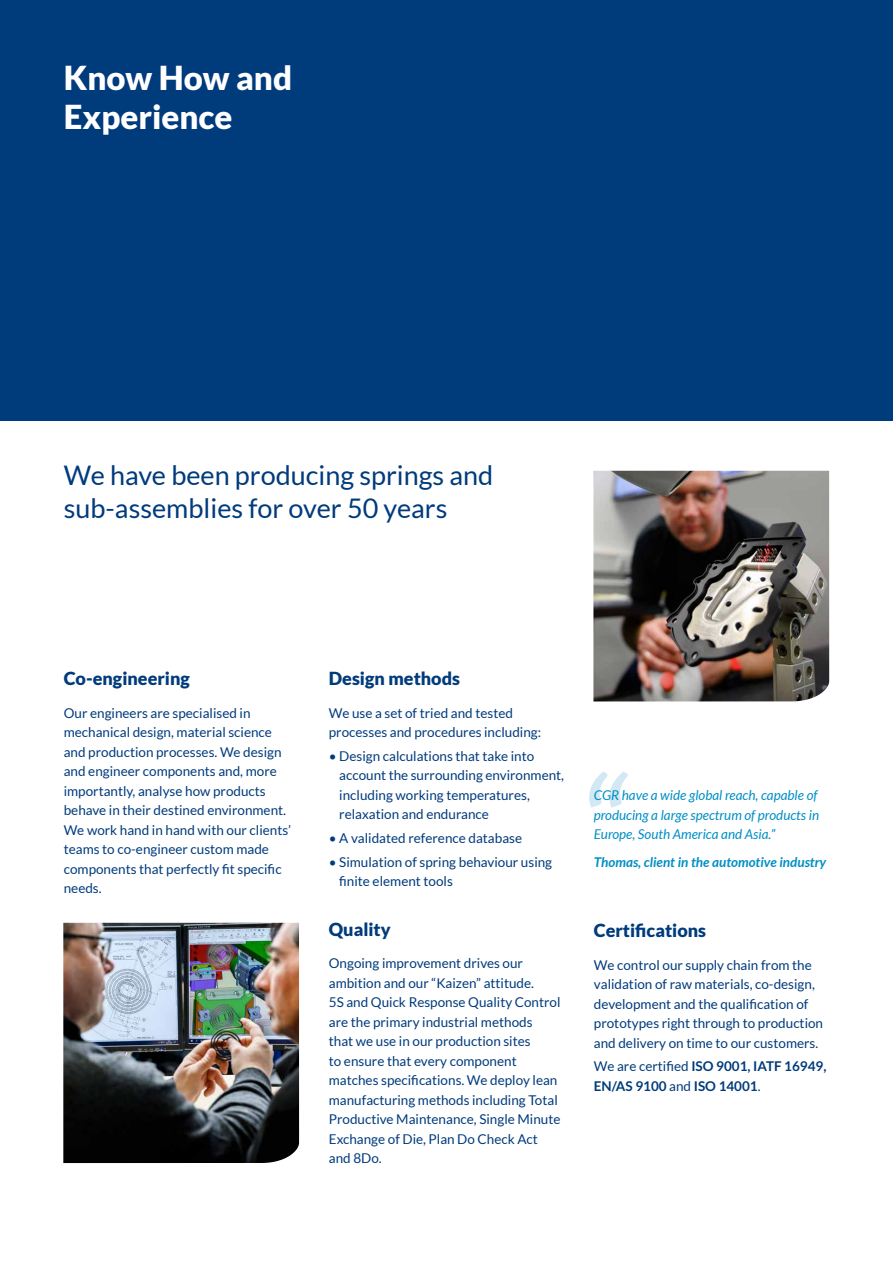
<style>
.page{position:relative;width:893px;height:1263px;background:#fff}
.page>*{position:absolute;margin:0;border:0;box-sizing:border-box;transform-origin:0 0}
.t1{font:italic 142.35px "Lato";color:#d2e8f5}
.t2{font:900 33px/39px "Lato";color:#fff}
.t3{font:27px/33px "Lato";color:#003b7c}
.t4{font:900 18px "Lato";color:#003b7c}
.t5{font:13.5px/19.5px "Lato";color:#003b7c}
.t6{font:italic 13.5px/19.5px "Lato";color:#008fc5}
.t7{font:700 13.5px/19.5px "Lato";color:#003b7c}
.t8{font:italic 700 13.5px "Lato";color:#008fc5}
.s1{font-weight:400}
</style>
<div class="page">
<img style="left:63px;top:923px;width:236px;height:240px">
<div style="left:0;top:0;width:893px;height:421px;background:#003b7c"></div>
<img style="left:593px;top:471px;width:236px;height:230px">
<h2 class="t2" style="left:64px;top:58px;width:230px">Know How and<br>Experience</h2>
<h3 class="t3" style="left:64px;top:459px;width:431px">We have been producing springs and sub-assemblies for over 50 years</h3>
<h3 class="t4" style="left:64px;top:668px;width:128px">Co-engineering</h3>
<p class="t5" style="left:64px;top:703px;width:229px">Our engineers are specialised in mechanical design, material science and production processes. We design and engineer components and, more importantly, analyse how products behave in their destined environment.<br>We work hand in hand with our clients’ teams to co-engineer custom made components that perfectly fit specific needs.</p>
<h3 class="t4" style="left:329px;top:668px;width:133px">Design methods</h3>
<p class="t5" style="left:329px;top:703px;width:214px">We use a set of tried and tested processes and procedures including:</p>
<p class="t5" style="left:339px;top:746px;width:226px;text-indent:-10px">• Design calculations that take into account the surrounding environment, including working temperatures, relaxation and endurance</p>
<p class="t5" style="left:329px;top:828px;width:195px">• A validated reference database</p>
<p class="t5" style="left:339px;top:852px;width:214px;text-indent:-10px">• Simulation of spring behaviour using finite element tools</p>
<h3 class="t4" style="left:329px;top:919px;width:63px">Quality</h3>
<p class="t5" style="left:329px;top:953px;width:233px">Ongoing improvement drives our ambition and our “Kaizen” attitude.<br>5S and Quick Response Quality Control are the primary industrial methods<br>that we use in our production sites<br>to ensure that every component matches specifications. We deploy lean manufacturing methods including Total Productive Maintenance, Single Minute Exchange of Die, Plan Do Check Act and 8Do.</p>
<h1 class="t1" style="left:576px;top:749px;width:50px">“</h1>
<p class="t6" style="left:594px;top:786px;width:227px">CGR have a wide global reach, capable of producing a large spectrum of products in<br>Europe, South America and Asia.”</p>
<p class="t8" style="left:594px;top:854px;width:234px">Thomas, client in the automotive industry</p>
<h3 class="t4" style="left:594px;top:920px;width:114px">Certifications</h3>
<p class="t5" style="left:594px;top:955px;width:231px">We control our supply chain from the validation of raw materials, co-design, development and the qualification of prototypes right through to production and delivery on time to our customers.</p>
<p class="t7" style="left:594px;top:1056px;width:234px"><span class="s1">We are certified</span> ISO 9001, IATF 16949,<br>EN/AS 9100 <span class="s1">and</span> ISO 14001<span class="s1">.</span></p>
</div>
